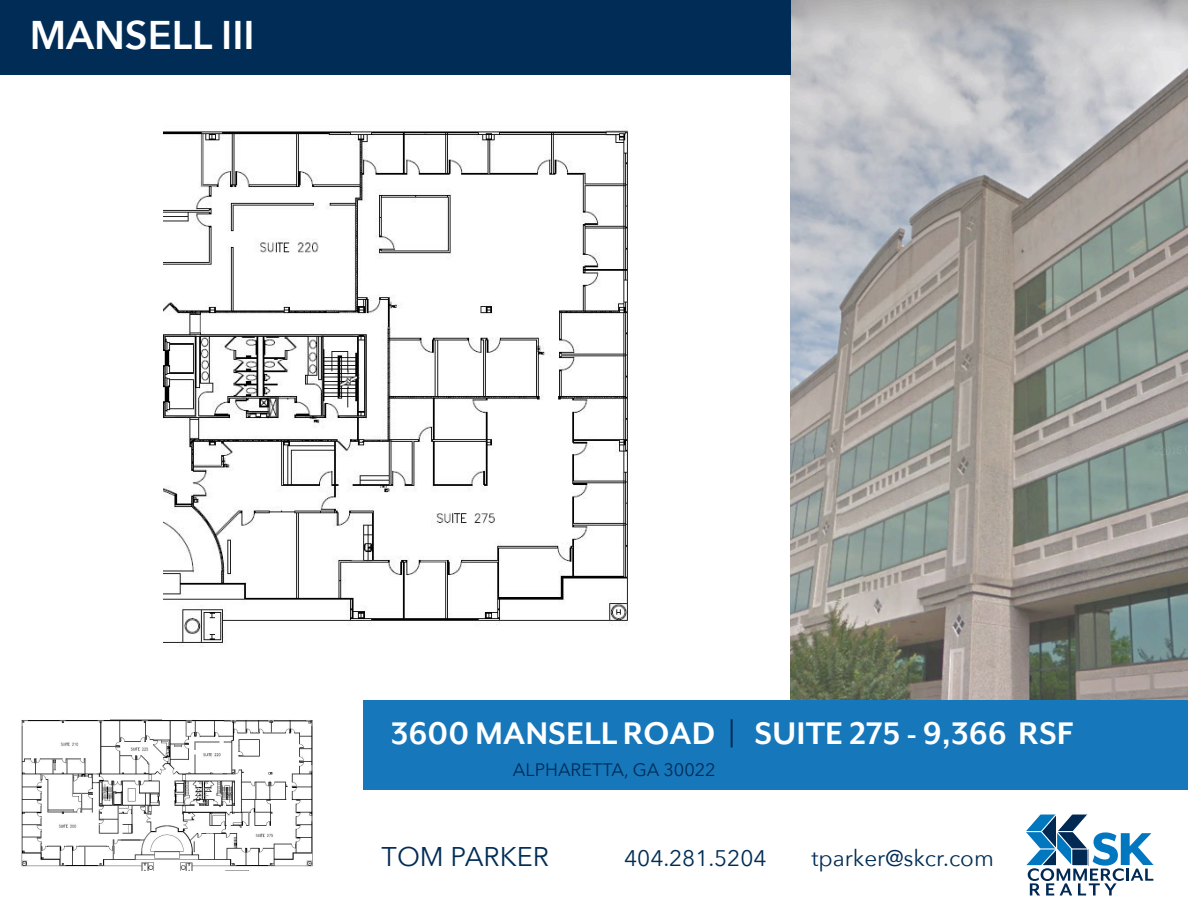
<style>
.page{position:relative;width:1188px;height:918px;background:#fff}
.page>*{position:absolute;margin:0;border:0;box-sizing:border-box;transform-origin:0 0}
.t1{font:600 39.9px "Avenir Next";color:#fff}
.t2{font:700 36px "Mr Eaves Mod OT";color:#fff}
.t3{font:27px "Avenir Next";color:#002c55}
.t4{font:22.5px "Avenir Next";color:#002c55}
.t5{font:18px "Avenir Next";color:#002c55}
.s1{color:#002c55}
</style>
<div class="page">
<img style="left:791px;top:0;width:397px;height:700px">
<div style="left:364px;top:700px;width:824px;height:90px;background:#1777bb"></div>
<div style="left:0;top:0;width:791px;height:74px;background:#002c55"></div>
<svg style="left:1026px;top:814px;width:128px;height:82px"></svg>
<img style="left:21px;top:720px;width:292px;height:151px">
<img style="left:163px;top:130px;width:465px;height:516px">
<p class="t1" style="left:30px;top:1px;width:227px">MANSELL III</p>
<p class="t2" style="left:391px;top:713px;width:684px">3600 MANSELL ROAD <span class="s1">|</span> SUITE 275 - 9,366 RSF</p>
<p class="t5" style="left:513px;top:755px;width:204px">ALPHARETTA, GA 30022</p>
<p class="t3" style="left:382px;top:834px;width:169px">TOM PARKER</p>
<p class="t4" style="left:624px;top:839px;width:144px">404.281.5204</p>
<p class="t4" style="left:811px;top:839px;width:184px">tparker@skcr.com</p>
</div>
